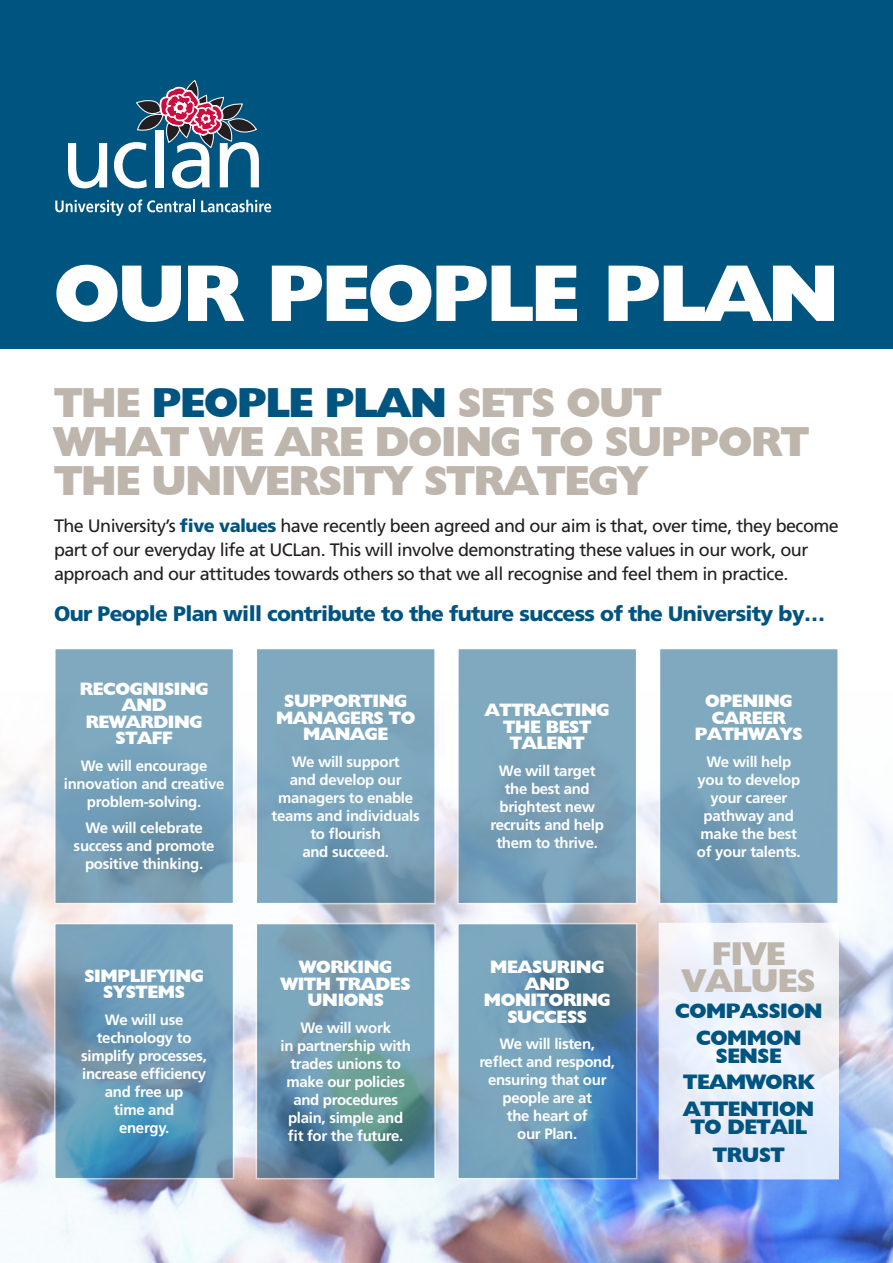
<style>
.page{position:relative;width:893px;height:1263px;background:#fff}
.page>*{position:absolute;margin:0;border:0;box-sizing:border-box;transform-origin:0 0}
.Body{font:800 81px "Humanist 521 BT";letter-spacing:-.03em;color:#fff}
.Body-2{font:800 42px/39px "Humanist 521 BT";letter-spacing:-.03em;color:#beb6ad}
.t1{font:800 33px/27px "Humanist 521 BT";letter-spacing:-.02em;color:#beb6ad;text-align:center}
.Body-3{font:900 21px "Frutiger LT";letter-spacing:-.03em;color:#005480}
.t2{font:800 21px/18px "Humanist 521 BT";letter-spacing:-.02em;color:#005480;text-align:center}
.Body-4{font:18px/24px "Frutiger LT";letter-spacing:-.03em;color:#231f20}
.Human_Centre{font:800 18px/16.5px "Humanist 521 BT";letter-spacing:-.02em;color:#fff;text-align:center}
.Body_centre{font:700 15px/18px "Frutiger LT";letter-spacing:-.02em;color:#fff;text-align:center}
.s1{color:#005480}
.s2{font-weight:900;color:#005480}
</style>
<div class="page">
<div style="left:0;top:0;width:893px;height:349px;background:#005480"></div>
<img style="left:0;top:732px;width:893px;height:531px">
<svg style="left:68px;top:143px;width:39px;height:45px"></svg>
<svg style="left:114px;top:80px;width:145px;height:108px"></svg>
<svg style="left:55px;top:199px;width:140px;height:17px"></svg>
<svg style="left:201px;top:200px;width:70px;height:12px"></svg>
<div style="left:659px;top:923px;width:180px;height:256px;background:linear-gradient(to bottom,#f6f7fa,#dfe8f9);border:2px solid #fff"></div>
<svg style="left:54px;top:649px;width:180px;height:255px;background:#7aa2ba"></svg>
<svg style="left:256px;top:649px;width:180px;height:255px;background:#7ba4bb"></svg>
<div style="left:457px;top:648px;width:180px;height:256px;background:linear-gradient(to bottom,#82abc0,#739bb5);border:2px solid #fff"></div>
<svg style="left:659px;top:649px;width:180px;height:255px;background:#7da6bd"></svg>
<svg style="left:54px;top:923px;width:180px;height:256px;background:#6b9ab6"></svg>
<svg style="left:256px;top:923px;width:180px;height:256px;background:#6f9aad"></svg>
<svg style="left:457px;top:923px;width:180px;height:256px;background:#6493b3"></svg>
<p class="Body" style="left:54px;top:243px;width:786px">OUR PEOPLE PLAN</p>
<p class="Body-2" style="left:54px;top:382px;width:757px">THE <span class="s1">PEOPLE PLAN</span> SETS OUT<br>WHAT WE ARE DOING TO SUPPORT<br>THE UNIVERSITY STRATEGY</p>
<p class="Body-4" style="left:54px;top:513px;width:786px">The University’s <span class="s2">five values</span> have recently been agreed and our aim is that, over time, they become part of our everyday life at UCLan. This will involve demonstrating these values in our work, our approach and our attitudes towards others so that we all recognise and feel them in practice.</p>
<p class="Body-3" style="left:54px;top:600px;width:773px">Our People Plan will contribute to the future success of the University by…</p>
<p class="Human_Centre" style="left:80px;top:680px;width:130px">RECOGNISING<br>AND<br>REWARDING<br>STAFF</p>
<p class="Body_centre" style="left:64px;top:756px;width:162px">We will encourage innovation and creative problem-solving.</p>
<p class="Body_centre" style="left:74px;top:819px;width:142px">We will celebrate success and promote positive thinking.</p>
<p class="Human_Centre" style="left:84px;top:967px;width:121px">SIMPLIFYING<br>SYSTEMS</p>
<p class="Body_centre" style="left:81px;top:1011px;width:128px">We will use technology to simplify processes, increase efficiency and free up<br>time and<br>energy.</p>
<p class="Human_Centre" style="left:276px;top:692px;width:141px">SUPPORTING<br>MANAGERS TO<br>MANAGE</p>
<p class="Body_centre" style="left:272px;top:753px;width:150px">We will support<br>and develop our managers to enable teams and individuals to flourish<br>and succeed.</p>
<p class="Human_Centre" style="left:281px;top:958px;width:131px">WORKING<br>WITH TRADES<br>UNIONS</p>
<p class="Body_centre" style="left:280px;top:1018px;width:132px">We will work<br>in partnership with trades unions to make our policies and procedures plain, simple and fit for the future.</p>
<p class="Human_Centre" style="left:485px;top:702px;width:126px">ATTRACTING<br>THE BEST<br>TALENT</p>
<p class="Body_centre" style="left:491px;top:762px;width:115px">We will target the best and brightest new recruits and help them to thrive.</p>
<p class="Human_Centre" style="left:484px;top:958px;width:128px">MEASURING<br>AND<br>MONITORING<br>SUCCESS</p>
<p class="Body_centre" style="left:479px;top:1035px;width:137px">We will listen, reflect and respond, ensuring that our people are at<br>the heart of<br>our Plan.</p>
<p class="Human_Centre" style="left:695px;top:692px;width:110px">OPENING<br>CAREER<br>PATHWAYS</p>
<p class="Body_centre" style="left:697px;top:753px;width:105px">We will help you to develop your career pathway and make the best of your talents.</p>
<p class="t1" style="left:682px;top:939px;width:135px">FIVE<br>VALUES</p>
<p class="t2" style="left:675px;top:1002px;width:149px">COMPASSION</p>
<p class="t2" style="left:696px;top:1028px;width:107px">COMMON<br>SENSE</p>
<p class="t2" style="left:683px;top:1073px;width:133px">TEAMWORK</p>
<p class="t2" style="left:683px;top:1099px;width:133px">ATTENTION<br>TO DETAIL</p>
<p class="t2" style="left:713px;top:1145px;width:73px">TRUST</p>
</div>
